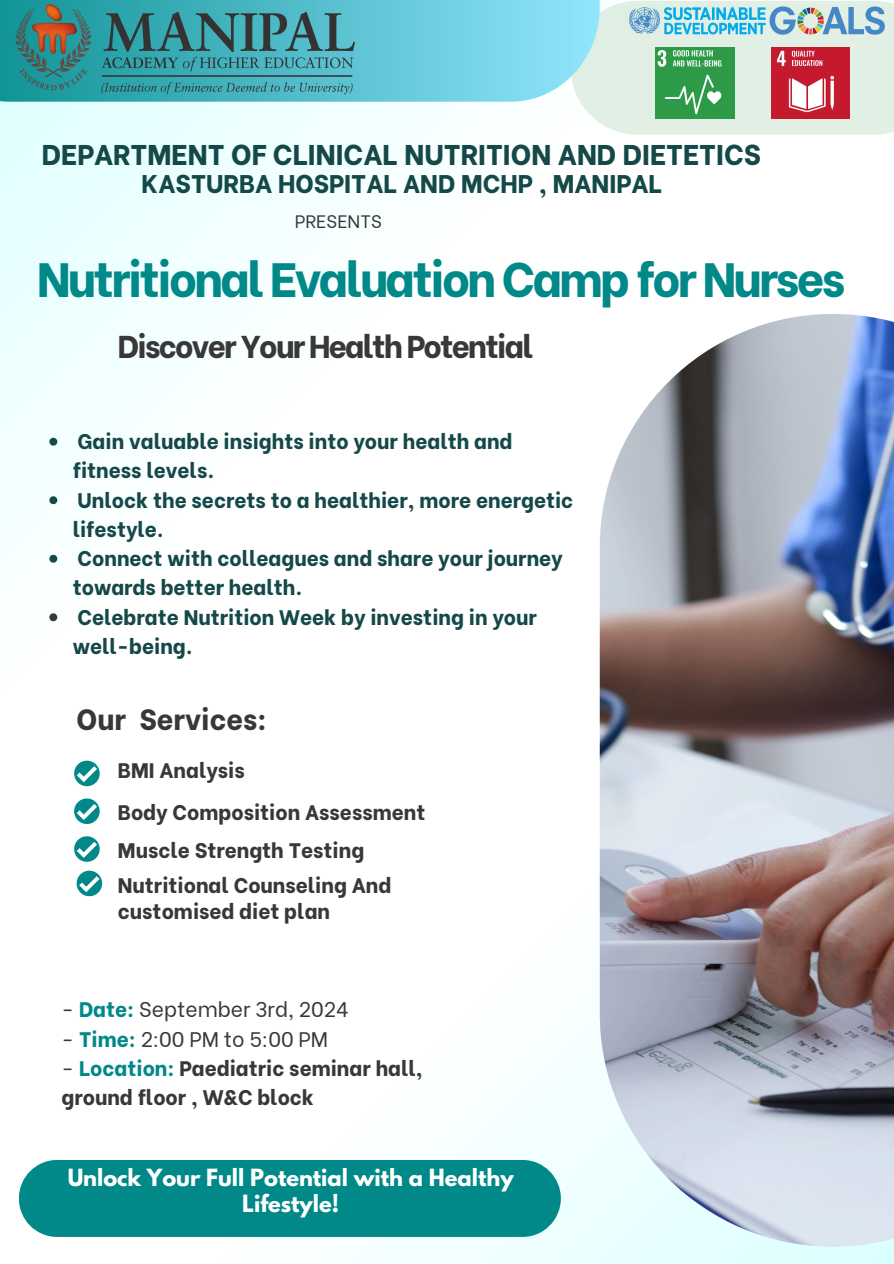
<style>
.page{position:relative;width:894px;height:1264px;background:#fff}
.page>*{position:absolute;margin:0;border:0;box-sizing:border-box;transform-origin:0 0}
.t1{font:800 48px "Be Vietnam";letter-spacing:-.055em;color:#018989}
.t2{font:800 31.5px "Be Vietnam";letter-spacing:-.055em;color:#383838}
.t3{font:800 28.95px "Be Vietnam";color:#383838}
.t4{font:800 28.5px "Be Vietnam";color:#154848}
.t5{font:800 25.5px "Be Vietnam";color:#154848}
.t6{font:800 21px/29.2px "Be Vietnam";color:#154848}
.t7{font:800 21px/29.2px "Be Vietnam";color:#383838}
.t8{font:700 21px/25.8px "League Spartan";color:#fff;text-align:center}
.t9{font:21px "Be Vietnam";color:#383838}
.t10{font:18px "Be Vietnam";color:#383838}
.s1{font-weight:800;color:#018989}
.s2{font-weight:400}
.s3{color:#018989}
</style>
<div class="page">
<div style="left:19px;top:1159px;width:541px;height:77px;background:#018989;border-radius:38px"></div>
<svg style="left:77px;top:870px;width:25px;height:26px"></svg>
<svg style="left:74px;top:760px;width:26px;height:26px"></svg>
<svg style="left:74px;top:798px;width:26px;height:26px"></svg>
<div style="left:580px;top:1px;width:313px;height:134px;background:#e2efe4"></div>
<img style="left:599px;top:314px;width:294px;height:932px">
<svg style="left:0;top:0;width:599px;height:102px;background:#79d2e3"></svg>
<svg style="left:74px;top:836px;width:26px;height:25px"></svg>
<img style="left:655px;top:55px;width:79px;height:64px">
<img style="left:771px;top:55px;width:78px;height:64px">
<img style="left:601px;top:1px;width:292px;height:54px">
<img style="left:8px;top:0;width:356px;height:98px">
<svg style="left:49px;top:438px;width:8px;height:7px"></svg>
<svg style="left:49px;top:496px;width:8px;height:8px"></svg>
<svg style="left:49px;top:555px;width:8px;height:7px"></svg>
<svg style="left:49px;top:613px;width:8px;height:8px"></svg>
<h4 class="t4" style="left:42px;top:130px;width:720px">DEPARTMENT OF CLINICAL NUTRITION AND DIETETICS</h4>
<p class="t5" style="left:141px;top:163px;width:522px">KASTURBA HOSPITAL AND MCHP , MANIPAL</p>
<h5 class="t10" style="left:295px;top:206px;width:88px">PRESENTS</h5>
<p class="t1" style="left:37px;top:240px;width:809px">Nutritional Evaluation Camp for Nurses</p>
<h2 class="t2" style="left:118px;top:320px;width:417px">Discover Your Health Potential</h2>
<h1 class="t6" style="left:73px;top:424px;width:441px">Gain valuable insights into your health and fitness levels.</h1>
<h3 class="t6" style="left:73px;top:483px;width:502px">Unlock the secrets to a healthier, more energetic lifestyle.</h3>
<p class="t6" style="left:73px;top:541px;width:491px">Connect with colleagues and share your journey towards better health.</p>
<p class="t6" style="left:73px;top:600px;width:465px">Celebrate Nutrition Week by investing in your well-being.</p>
<p class="t3" style="left:77px;top:695px;width:192px">Our Services:</p>
<p class="t7" style="left:118px;top:753px;width:128px">BMI Analysis</p>
<h3 class="t7" style="left:118px;top:796px;width:309px">Body Composition Assessment</h3>
<h5 class="t7" style="left:118px;top:833px;width:248px">Muscle Strength Testing</h5>
<p class="t7" style="left:118px;top:870px;width:275px;line-height:25.8px">Nutritional Counseling And customised diet plan</p>
<p class="t9" style="left:61px;top:992px;width:289px">- <span class="s1">Date:</span> September 3rd, 2024</p>
<p class="t9" style="left:61px;top:1021px;width:268px">- <span class="s1">Time:</span> 2:00 PM to 5:00 PM</p>
<p class="t7" style="left:61px;top:1051px;width:363px"><span class="s2">-</span> <span class="s3">Location:</span> Paediatric seminar hall, ground floor , W&amp;C block</p>
<h5 class="t8" style="left:68px;top:1166px;width:447px">Unlock Your Full Potential with a Healthy<br>Lifestyle!</h5>
</div>
